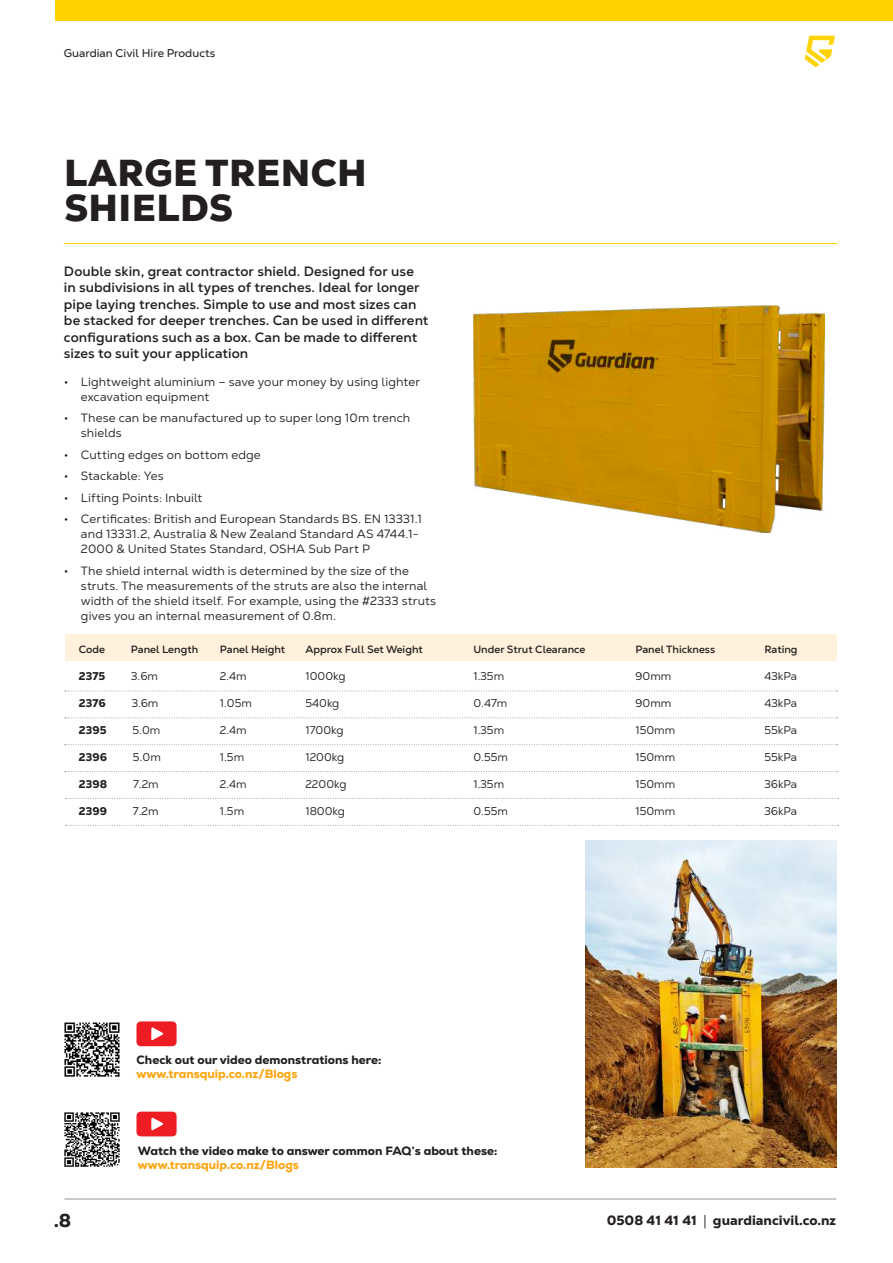
<style>
.page{position:relative;width:893px;height:1263px;background:#fff}
.page>*{position:absolute;margin:0;border:0;box-sizing:border-box;transform-origin:0 0}
.t1{font:900 37.5px/34.5px "Nexa Text";letter-spacing:.01em;color:#231f20}
.t2{font:800 18.75px "Nexa Text";color:#231f20}
.t3{font:700 13.5px/16.5px "Nexa Text";letter-spacing:.005em;color:#231f20}
.t4{font:800 13.5px "Nexa Text";color:#231f20}
.t5{font:12px/15px "Nexa Text";letter-spacing:.01em;color:#231f20}
.t6{font:800 12px "Nexa";color:#231f20}
.t7{font:800 12px "Nexa";color:#ffa40d}
.t8{font:11.25px "Nexa Text";color:#231f20}
.t9{font:11.25px "Nexa Text";color:#231f20}
.t10{font:800 11.25px "Nexa Text";color:#231f20}
.t11{font:700 10.5px "Nexa Text";color:#231f20}
.s1{font-family:"Myriad Pro";font-weight:400}
</style>
<div class="page">
<div style="left:55px;top:0;width:838px;height:21px;background:#ffd200"></div>
<hr style="left:64px;top:1199px;width:772px;height:1px;background:#939598">
<svg style="left:805px;top:36px;width:30px;height:31px"></svg>
<hr style="left:64px;top:243px;width:773px;height:1px;background:#ffd200">
<img style="left:474px;top:305px;width:351px;height:227px">
<div style="left:65px;top:634px;width:772px;height:27px;background:#fff1db"></div>
<svg style="left:65px;top:691px;width:773px;height:1px"></svg>
<svg style="left:65px;top:717px;width:773px;height:1px"></svg>
<svg style="left:65px;top:744px;width:773px;height:1px"></svg>
<svg style="left:66px;top:798px;width:772px;height:1px"></svg>
<svg style="left:65px;top:771px;width:773px;height:1px"></svg>
<svg style="left:66px;top:825px;width:772px;height:1px"></svg>
<img style="left:585px;top:840px;width:251px;height:328px">
<div style="left:136px;top:1021px;width:41px;height:25px;background:#ee1d23;border-radius:4px"></div>
<svg style="left:151px;top:1027px;width:12px;height:13px"></svg>
<div style="left:136px;top:1111px;width:41px;height:25px;background:#ee1d23;border-radius:4px"></div>
<svg style="left:151px;top:1117px;width:12px;height:13px"></svg>
<img style="left:64px;top:1022px;width:56px;height:55px">
<img style="left:64px;top:1112px;width:56px;height:55px">
<p class="t9" style="left:64px;top:46px;width:153px">Guardian Civil Hire Products</p>
<h1 class="t1" style="left:64px;top:156px;width:304px">LARGE TRENCH<br>SHIELDS</h1>
<p class="t3" style="left:64px;top:263px;width:366px">Double skin, great contractor shield. Designed for use in subdivisions in all types of trenches. Ideal for longer pipe laying trenches. Simple to use and most sizes can be stacked for deeper trenches. Can be used in different configurations such as a box. Can be made to different sizes to suit your application</p>
<p class="t5" style="left:81px;top:374px;width:341px;text-indent:-17px">• Lightweight aluminium – save your money by using lighter excavation equipment</p>
<p class="t5" style="left:81px;top:411px;width:331px;text-indent:-17px">• These can be manufactured up to super long 10m trench shields</p>
<p class="t5" style="left:64px;top:447px;width:198px">• Cutting edges on bottom edge</p>
<p class="t5" style="left:64px;top:468px;width:101px">• Stackable: Yes</p>
<p class="t5" style="left:64px;top:490px;width:140px">• Lifting Points: Inbuilt</p>
<p class="t5" style="left:81px;top:511px;width:343px;text-indent:-17px">• Certificates: British and European Standards BS. EN 13331.1 and 13331.2, Australia &amp; New Zealand Standard AS 4744.1-<br>2000 &amp; United States Standard, OSHA Sub Part P</p>
<p class="t5" style="left:81px;top:563px;width:357px;text-indent:-17px">• The shield internal width is determined by the size of the struts. The measurements of the struts are also the internal width of the shield itself. For example, using the #2333 struts gives you an internal measurement of 0.8m.</p>
<p class="t11" style="left:79px;top:642px;width:28px">Code</p>
<p class="t11" style="left:131px;top:642px;width:69px">Panel Length</p>
<p class="t11" style="left:220px;top:642px;width:67px">Panel Height</p>
<p class="t11" style="left:305px;top:642px;width:119px">Approx Full Set Weight</p>
<p class="t11" style="left:473px;top:642px;width:113px">Under Strut Clearance</p>
<p class="t11" style="left:635px;top:642px;width:81px">Panel Thickness</p>
<p class="t11" style="left:764px;top:642px;width:35px">Rating</p>
<p class="t10" style="left:79px;top:668px;width:28px">2375</p>
<p class="t8" style="left:131px;top:669px;width:28px">3.6m</p>
<p class="t8" style="left:220px;top:669px;width:28px">2.4m</p>
<p class="t8" style="left:305px;top:669px;width:42px">1000kg</p>
<p class="t8" style="left:473px;top:669px;width:32px">1.35m</p>
<p class="t8" style="left:635px;top:669px;width:37px">90mm</p>
<p class="t8" style="left:764px;top:669px;width:34px">43kPa</p>
<p class="t10" style="left:79px;top:695px;width:28px">2376</p>
<p class="t8" style="left:132px;top:696px;width:28px">3.6m</p>
<p class="t8" style="left:220px;top:696px;width:34px">1.05m</p>
<p class="t8" style="left:305px;top:696px;width:35px">540kg</p>
<p class="t8" style="left:473px;top:696px;width:35px">0.47m</p>
<p class="t8" style="left:635px;top:696px;width:37px">90mm</p>
<p class="t8" style="left:764px;top:696px;width:34px">43kPa</p>
<p class="t10" style="left:79px;top:722px;width:29px">2395</p>
<p class="t8" style="left:132px;top:723px;width:29px">5.0m</p>
<p class="t8" style="left:220px;top:723px;width:28px">2.4m</p>
<p class="t8" style="left:305px;top:723px;width:40px">1700kg</p>
<p class="t8" style="left:473px;top:723px;width:32px">1.35m</p>
<p class="t8" style="left:635px;top:723px;width:41px">150mm</p>
<p class="t8" style="left:764px;top:723px;width:34px">55kPa</p>
<p class="t10" style="left:79px;top:749px;width:30px">2396</p>
<p class="t8" style="left:133px;top:750px;width:29px">5.0m</p>
<p class="t8" style="left:220px;top:750px;width:26px">1.5m</p>
<p class="t8" style="left:305px;top:750px;width:40px">1200kg</p>
<p class="t8" style="left:473px;top:750px;width:36px">0.55m</p>
<p class="t8" style="left:635px;top:750px;width:41px">150mm</p>
<p class="t8" style="left:764px;top:750px;width:34px">55kPa</p>
<p class="t10" style="left:79px;top:776px;width:30px">2398</p>
<p class="t8" style="left:133px;top:777px;width:27px">7.2m</p>
<p class="t8" style="left:220px;top:777px;width:28px">2.4m</p>
<p class="t8" style="left:305px;top:777px;width:43px">2200kg</p>
<p class="t8" style="left:473px;top:777px;width:32px">1.35m</p>
<p class="t8" style="left:635px;top:777px;width:41px">150mm</p>
<p class="t8" style="left:764px;top:777px;width:34px">36kPa</p>
<p class="t10" style="left:79px;top:804px;width:30px">2399</p>
<p class="t8" style="left:133px;top:804px;width:27px">7.2m</p>
<p class="t8" style="left:220px;top:804px;width:26px">1.5m</p>
<p class="t8" style="left:305px;top:804px;width:41px">1800kg</p>
<p class="t8" style="left:473px;top:804px;width:36px">0.55m</p>
<p class="t8" style="left:635px;top:804px;width:41px">150mm</p>
<p class="t8" style="left:764px;top:804px;width:34px">36kPa</p>
<p class="t6" style="left:136px;top:1052px;width:246px">Check out our video demonstrations here:</p>
<p class="t7" style="left:136px;top:1066px;width:162px">www.transquip.co.nz/Blogs</p>
<h2 class="t2" style="left:53px;top:1208px;width:19px">.8</h2>
<p class="t6" style="left:138px;top:1143px;width:361px">Watch the video make to answer common FAQ’s about these:</p>
<p class="t7" style="left:138px;top:1157px;width:162px">www.transquip.co.nz/Blogs</p>
<p class="t4" style="left:607px;top:1211px;width:231px">0508 41 41 41 <span class="s1">|</span> guardiancivil.co.nz</p>
</div>
